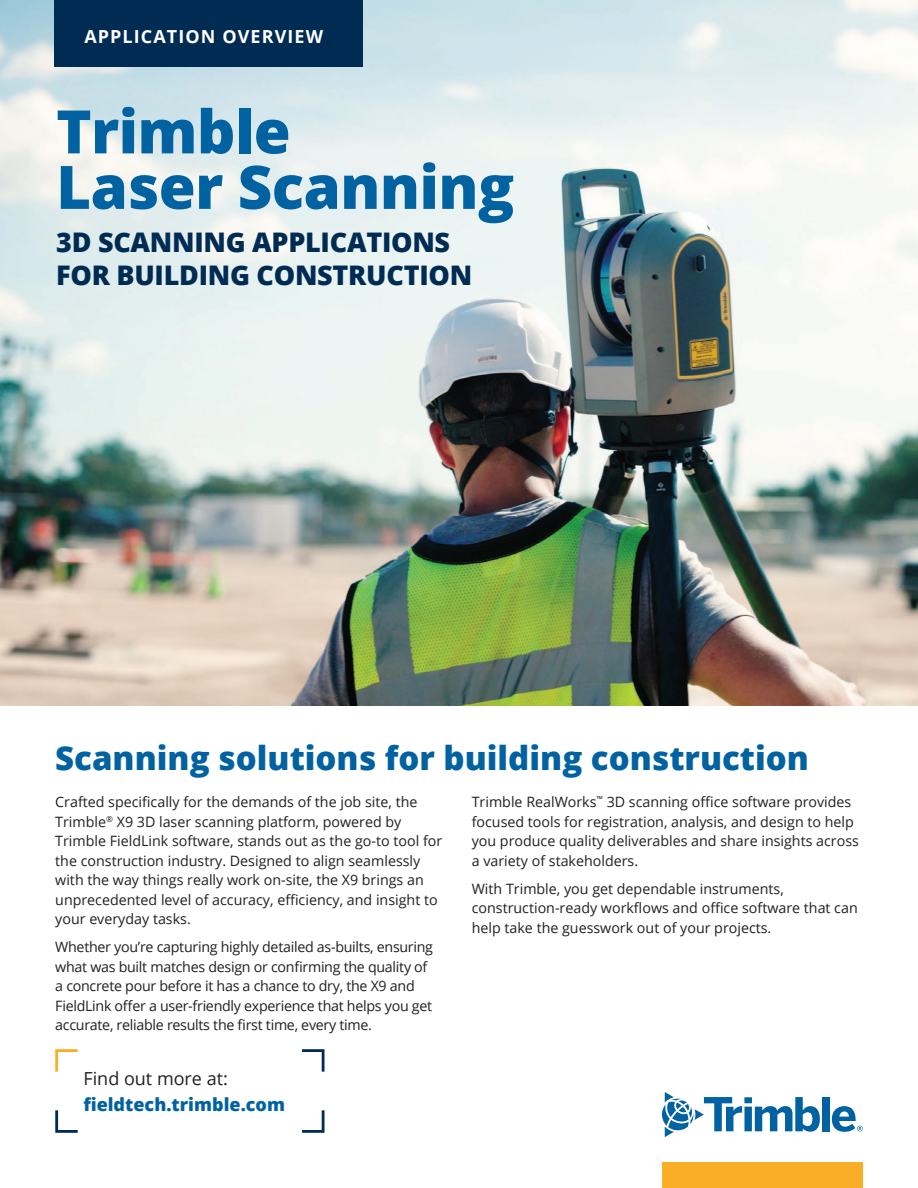
<style>
.page{position:relative;width:918px;height:1188px;background:#fff}
.page>*{position:absolute;margin:0;border:0;box-sizing:border-box;transform-origin:0 0}
.t1{font:800 60px/55.5px "Open Sans";letter-spacing:-.01em;color:#0162a2}
.t2{font:800 33px "Open Sans";color:#0162a2}
.t3{font:800 27px/32.4px "Open Sans";letter-spacing:-.01em;color:#002b52}
.t4{font:800 18px "Open Sans";color:#0162a2}
.t5{font:700 18px "Open Sans";letter-spacing:.06em;color:#fff}
.t6{font:18px "Open Sans";color:#231f20}
.t7{font:14.25px/19.5px "Open Sans";color:#231f20}
.t8{font:14.25px/19.5px "Open Sans";letter-spacing:-.02em;color:#231f20}
</style>
<div class="page">
<img style="left:0;top:0;width:918px;height:706px">
<svg style="left:55px;top:1110px;width:23px;height:23px"></svg>
<svg style="left:302px;top:1110px;width:23px;height:23px"></svg>
<svg style="left:55px;top:1049px;width:23px;height:23px"></svg>
<svg style="left:302px;top:1049px;width:23px;height:23px"></svg>
<div style="left:55px;top:0;width:308px;height:66px;background:#002b52"></div>
<div style="left:822px;top:1097px;width:8px;height:34px;background:#0162a2"></div>
<svg style="left:832px;top:1106px;width:31px;height:26px"></svg>
<svg style="left:662px;top:1092px;width:158px;height:45px"></svg>
<div style="left:662px;top:1162px;width:201px;height:26px;background:#faad26"></div>
<p class="t5" style="left:84px;top:24px;width:240px">APPLICATION OVERVIEW</p>
<h1 class="t1" style="left:56px;top:101px;width:460px">Trimble<br>Laser Scanning</h1>
<h3 class="t3" style="left:56px;top:225px;width:418px">3D SCANNING APPLICATIONS<br>FOR BUILDING CONSTRUCTION</h3>
<h2 class="t2" style="left:55px;top:733px;width:755px">Scanning solutions for building construction</h2>
<p class="t7" style="left:55px;top:792px;width:388px">Crafted specifically for the demands of the job site, the Trimble<sup>®</sup> X9 3D laser scanning platform, powered by Trimble FieldLink software, stands out as the go-to tool for the construction industry. Designed to align seamlessly with the way things really work on-site, the X9 brings an unprecedented level of accuracy, efficiency, and insight to your everyday tasks.</p>
<p class="t8" style="left:55px;top:937px;width:379px">Whether you’re capturing highly detailed as-builts, ensuring what was built matches design or confirming the quality of a concrete pour before it has a chance to dry, the X9 and FieldLink offer a user-friendly experience that helps you get accurate, reliable results the first time, every time.</p>
<p class="t6" style="left:83px;top:1066px;width:146px">Find out more at:</p>
<p class="t4" style="left:83px;top:1091px;width:203px">fieldtech.trimble.com</p>
<p class="t7" style="left:472px;top:792px;width:389px">Trimble RealWorks<sup>™</sup> 3D scanning office software provides focused tools for registration, analysis, and design to help you produce quality deliverables and share insights across a variety of stakeholders.</p>
<p class="t7" style="left:472px;top:878px;width:388px">With Trimble, you get dependable instruments, construction-ready workflows and office software that can help take the guesswork out of your projects.</p>
</div>
